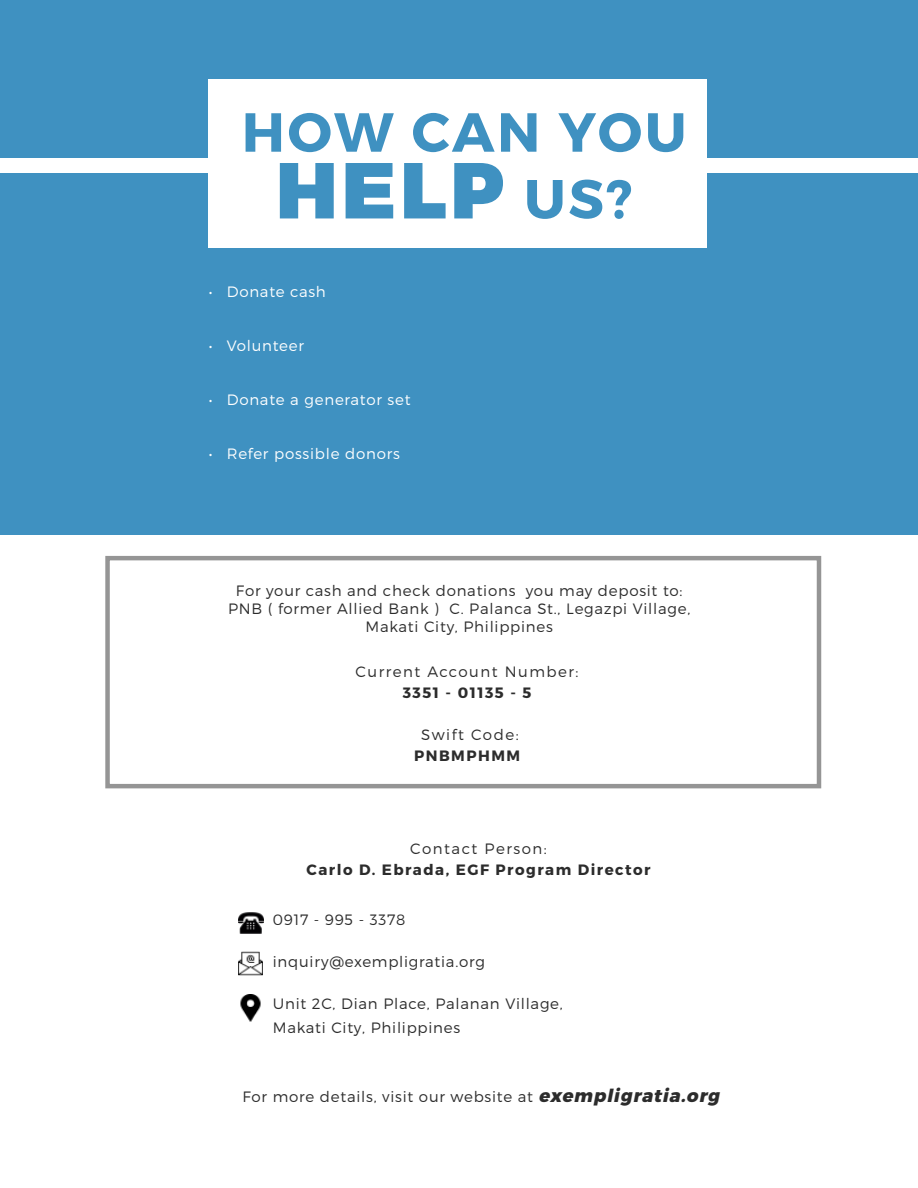
<style>
.page{position:relative;width:918px;height:1188px;background:#fff}
.page>*{position:absolute;margin:0;border:0;box-sizing:border-box;transform-origin:0 0}
.t1{font:900 79.05px "Montserrat";color:#3f91c1}
.t2{font:700 54.9px "Montserrat";letter-spacing:.045em;color:#3f91c1}
.t3{font:300 15px/18px "Montserrat";letter-spacing:.05em;color:#2c2c2c;text-align:center}
.t4{font:300 15px "Montserrat";letter-spacing:.05em;color:#fff}
.t5{font:700 15px "Montserrat";letter-spacing:.1em;color:#2c2c2c}
.t6{font:300 15px "Montserrat";letter-spacing:.1em;color:#2c2c2c}
.s1{font-weight:700;font-size:54.9px}
.s2{font-weight:800;font-style:italic;font-size:18px}
</style>
<div class="page">
<div style="left:0;top:0;width:918px;height:535px;background:#3f91c1"></div>
<div style="left:209px;top:79px;width:498px;height:169px;background:#fff"></div>
<div style="left:0;top:158px;width:918px;height:15px;background:#fff"></div>
<img style="left:239px;top:951px;width:24px;height:24px">
<img style="left:240px;top:994px;width:21px;height:28px">
<img style="left:238px;top:912px;width:25px;height:22px">
<h2 class="t2" style="left:242px;top:98px;width:446px">HOW CAN YOU</h2>
<h1 class="t1" style="left:276px;top:141px;width:358px">HELP <span class="s1">US?</span></h1>
<p class="t4" style="left:209px;top:283px;width:119px">• Donate cash</p>
<p class="t4" style="left:209px;top:337px;width:97px">• Volunteer</p>
<p class="t4" style="left:209px;top:391px;width:203px">• Donate a generator set</p>
<p class="t4" style="left:209px;top:445px;width:193px">• Refer possible donors</p>
<p class="t3" style="left:228px;top:581px;width:464px">For your cash and check donations you may deposit to:<br>PNB ( former Allied Bank ) C. Palanca St., Legazpi Village,<br>Makati City, Philippines</p>
<p class="t6" style="left:356px;top:663px;width:224px">Current Account Number:</p>
<p class="t5" style="left:403px;top:684px;width:130px">3351 - 01135 - 5</p>
<p class="t6" style="left:421px;top:726px;width:99px">Swift Code:</p>
<p class="t5" style="left:414px;top:747px;width:108px">PNBMPHMM</p>
<p class="t6" style="left:410px;top:840px;width:138px">Contact Person:</p>
<p class="t5" style="left:306px;top:860px;width:346px">Carlo D. Ebrada, EGF Program Director</p>
<p class="t3" style="left:273px;top:911px;width:134px">0917 - 995 - 3378</p>
<p class="t3" style="left:273px;top:953px;width:214px">inquiry@exempligratia.org</p>
<p class="t3" style="left:273px;top:992px;width:291px;line-height:24px;text-align:left">Unit 2C, Dian Place, Palanan Village,<br>Makati City, Philippines</p>
<p class="t3" style="left:242px;top:1087px;width:483px">For more details, visit our website at <span class="s2">exempligratia.org</span></p>
</div>
